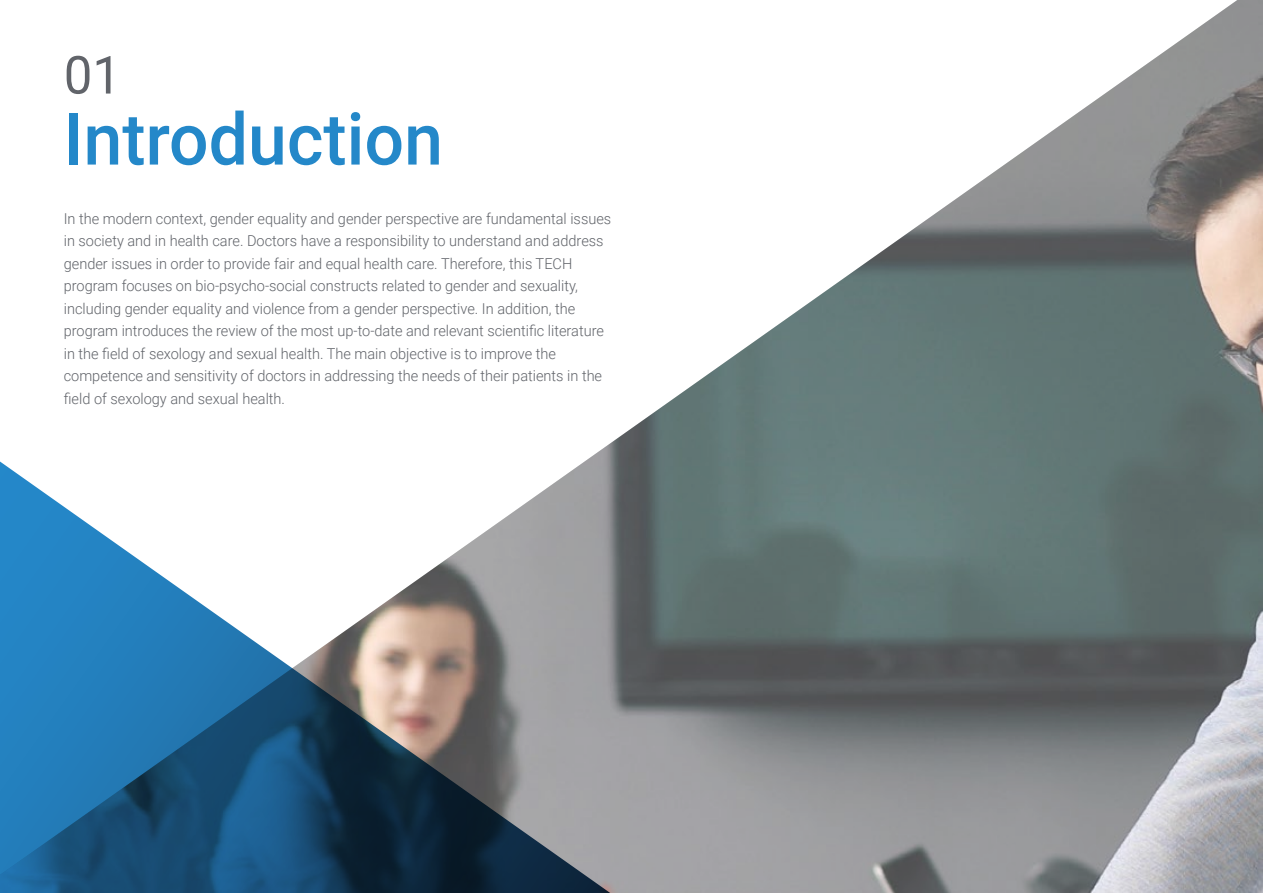
<style>
.page{position:relative;width:1263px;height:893px;background:#fff}
.page>*{position:absolute;margin:0;border:0;box-sizing:border-box;transform-origin:0 0}
.t1{font:500 72px "Roboto";color:#2488c9}
.t2{font:52.5px "Roboto";color:#61646a}
.t3{font:300 15px/22.5px "Roboto";color:#61646a}
.s1{color:#2287c9}
</style>
<div class="page">
<img style="left:607px;top:0;width:656px;height:893px">
<svg style="left:0;top:446px;width:640px;height:447px"></svg>
<h2 class="t2" style="left:64px;top:38px;width:59px">01</h2>
<h1 class="t1" style="left:64px;top:89px;width:381px">Introd<span class="s1">u</span>ction</h1>
<p class="t3" style="left:64px;top:207px;width:549px">In the modern context, gender equality and gender perspective are fundamental issues in society and in health care. Doctors have a responsibility to understand and address gender issues in order to provide fair and equal health care. Therefore, this TECH program focuses on bio-psycho-social constructs related to gender and sexuality, including gender equality and violence from a gender perspective. In addition, the program introduces the review of the most up-to-date and relevant scientific literature in the field of sexology and sexual health. The main objective is to improve the competence and sensitivity of doctors in addressing the needs of their patients in the field of sexology and sexual health.</p>
</div>
